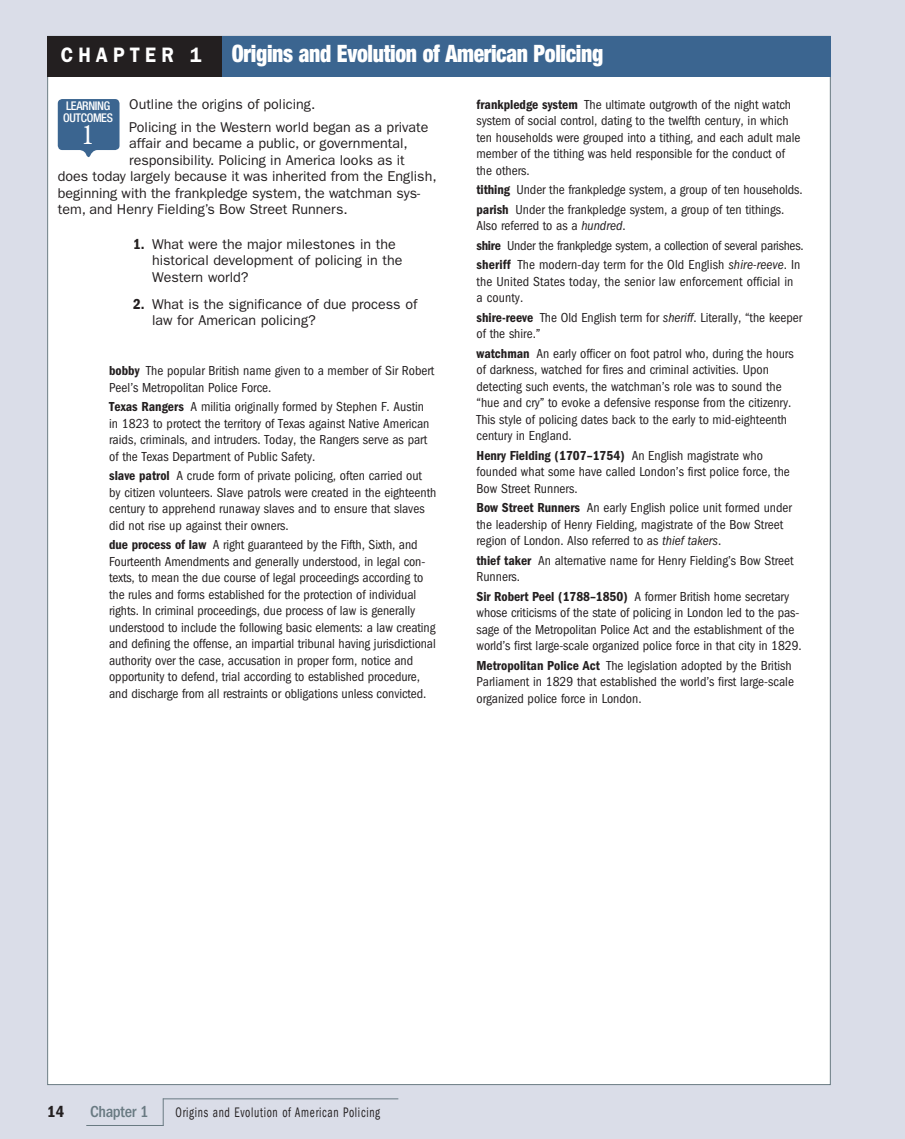
<style>
.page{position:relative;width:905px;height:1139px;background:#fff}
.page>*{position:absolute;margin:0;border:0;box-sizing:border-box;transform-origin:0 0}
.t1{font:condensed 27px "Century Std";color:#fff}
.t2{font:900 condensed 24px "Helvetica Neue LT Std";letter-spacing:-.015em;color:#fff;scale:.9 1}
.t3{font:600 21px "ITC Franklin Gothic Std";letter-spacing:.27em;color:#fff;scale:.9 1}
.t4{font:500 condensed 16.5px "ITC Franklin Gothic Std";letter-spacing:-.02em;color:#697a82}
.t5{font:16.5px "ITC Franklin Gothic Std Dm Cd";color:#231f20}
.t6{font:14.25px/16.5px "ITC Franklin Gothic Std";color:#231f20}
.t7{font:condensed 14.25px "ITC Franklin Gothic Std";letter-spacing:.06em;color:#231f20;scale:.8 1}
.t8{font:condensed 13.5px/16.5px "ITC Franklin Gothic Std";color:#231f20}
.t9{font:condensed 13.5px/19.5px "ITC Franklin Gothic Std";letter-spacing:-.02em;color:#231f20}
.t10{font:13.5px "ITC Franklin Gothic Std Dm Cd";color:#231f20}
.t11{font:500 condensed 12px/12px "Helvetica Neue LT Std";letter-spacing:-.03em;color:#fff}
.s1{font-family:"ITC Franklin Gothic Std Dm Cd";font-size:15px}
.s2{font-family:"ITC Franklin Gothic Std Dm Cd";font-stretch:normal}
.s3{font-style:italic}
.s4{font-family:"ITC Franklin Gothic Std";font-stretch:condensed}
</style>
<div class="page">
<div style="left:0;top:0;width:904px;height:1138px;background:#dadde8"></div>
<svg style="left:163px;top:1099px;width:1px;height:26px"></svg>
<hr style="left:163px;top:1098px;width:235px;height:1px;background:#697a82">
<hr style="left:86px;top:1125px;width:77px;height:1px;background:#697a82">
<div style="left:48px;top:36px;width:782px;height:1048px;background:#fff"></div>
<div style="left:47px;top:36px;width:175px;height:40px;background:#231f20"></div>
<div style="left:222px;top:36px;width:608px;height:40px;background:#3b6590"></div>
<svg style="left:58px;top:99px;width:61px;height:59px;background:#53789d"></svg>
<h3 class="t3" style="left:61px;top:48px;width:158px">CHAPTER 1</h3>
<h2 class="t2" style="left:232px;top:45px;width:414px">Origins and Evolution of American Policing</h2>
<p class="t6" style="left:129px;top:94px;width:301px;line-height:22.5px">Outline the origins of policing.<br>Policing in the Western world began as a private</p>
<p class="t6" style="left:129px;top:136px;width:280px">affair and became a public, or governmental,</p>
<p class="t6" style="left:129px;top:153px;width:277px">responsibility. Policing in America looks as it</p>
<p class="t6" style="left:58px;top:169px;width:380px">does today largely because it was inherited from the English,</p>
<p class="t6" style="left:58px;top:186px;width:364px">beginning with the frankpledge system, the watchman sys-</p>
<p class="t6" style="left:58px;top:202px;width:291px">tem, and Henry Fielding’s Bow Street Runners.</p>
<p class="t11" style="left:63px;top:101px;width:51px">LEARNING<br>OUTCOMES</p>
<h1 class="t1" style="left:82px;top:125px;width:13px">1</h1>
<p class="t6" style="left:152px;top:237px;width:252px;text-indent:-19px"><span class="s1">1.</span> What were the major milestones in the historical development of policing in the<br>Western world?</p>
<p class="t6" style="left:152px;top:297px;width:267px;text-indent:-19px"><span class="s1">2.</span> What is the significance of due process of law for American policing?</p>
<p class="t8" style="left:109px;top:363px;width:327px"><span class="s2">bobby</span> The popular British name given to a member of Sir Robert<br>Peel’s Metropolitan Police Force.</p>
<p class="t8" style="left:109px;top:399px;width:322px"><span class="s2">Texas Rangers</span> A militia originally formed by Stephen F. Austin in 1823 to protect the territory of Texas against Native American raids, criminals, and intruders. Today, the Rangers serve as part of the Texas Department of Public Safety.</p>
<p class="t8" style="left:109px;top:468px;width:328px"><span class="s2">slave patrol</span> A crude form of private policing, often carried out by citizen volunteers. Slave patrols were created in the eighteenth century to apprehend runaway slaves and to ensure that slaves did not rise up against their owners.</p>
<p class="t8" style="left:109px;top:537px;width:328px"><span class="s2">due process of law</span> A right guaranteed by the Fifth, Sixth, and Fourteenth Amendments and generally understood, in legal con&shy;texts, to mean the due course of legal proceedings according to the rules and forms established for the protection of individual rights. In criminal proceedings, due process of law is generally understood to include the following basic elements: a law creating and defining the offense, an impartial tribunal having jurisdictional authority over the case, accusation in proper form, notice and opportunity to defend, trial according to established procedure, and discharge from all restraints or obligations unless convicted.</p>
<p class="t8" style="left:476px;top:97px;width:325px"><span class="s2">frankpledge system</span> The ultimate outgrowth of the night watch system of social control, dating to the twelfth century, in which ten households were grouped into a tithing, and each adult male member of the tithing was held responsible for the conduct of the others.</p>
<p class="t8" style="left:476px;top:181px;width:328px;line-height:19.5px"><span class="s2">tithing</span> Under the frankpledge system, a group of ten households. <span class="s2">parish</span> Under the frankpledge system, a group of ten tithings.</p>
<p class="t9" style="left:476px;top:217px;width:328px">Also referred to as a <span class="s3">hundred</span> .<br><span class="s2">shire</span> Under the frankpledge system, a collection of several parishes. <span class="s2">sheriff</span> The modern-day term for the Old English <span class="s3">shire-reeve</span> . In</p>
<p class="t8" style="left:476px;top:274px;width:318px">the United States today, the senior law enforcement official in a county.</p>
<p class="t8" style="left:476px;top:310px;width:327px"><span class="s2">shire-reeve</span> The Old English term for <span class="s3">sheriff</span> . Literally, “the keeper of the shire.”</p>
<p class="t8" style="left:476px;top:346px;width:319px"><span class="s2">watchman</span> An early officer on foot patrol who, during the hours of darkness, watched for fires and criminal activities. Upon detecting such events, the watchman’s role was to sound the “hue and cry” to evoke a defensive response from the citizenry.<br>This style of policing dates back to the early to mid-eighteenth century in England.</p>
<p class="t10" style="left:476px;top:450px;width:288px">Henry Fielding (1707–1754) <span class="s4">An English magistrate who</span></p>
<p class="t8" style="left:476px;top:464px;width:315px">founded what some have called London’s first police force, the<br>Bow Street Runners.</p>
<p class="t8" style="left:476px;top:500px;width:317px"><span class="s2">Bow Street Runners</span> An early English police unit formed under the leadership of Henry Fielding, magistrate of the Bow Street region of London. Also referred to as <span class="s3">thief takers</span> .</p>
<p class="t8" style="left:476px;top:553px;width:319px"><span class="s2">thief taker</span> An alternative name for Henry Fielding’s Bow Street<br>Runners.</p>
<p class="t8" style="left:476px;top:589px;width:327px"><span class="s2">Sir Robert Peel (1788–1850)</span> A former British home secretary whose criticisms of the state of policing in London led to the pas&shy;sage of the Metropolitan Police Act and the establishment of the world’s first large-scale organized police force in that city in 1829.</p>
<p class="t8" style="left:476px;top:658px;width:319px"><span class="s2">Metropolitan Police Act</span> The legislation adopted by the British<br>Parliament in 1829 that established the world’s first large-scale organized police force in London.</p>
<p class="t5" style="left:47px;top:1105px;width:18px">14</p>
<p class="t4" style="left:90px;top:1105px;width:60px">Chapter 1</p>
<p class="t7" style="left:175px;top:1106px;width:257px">Origins and Evolution of American Policing</p>
</div>
